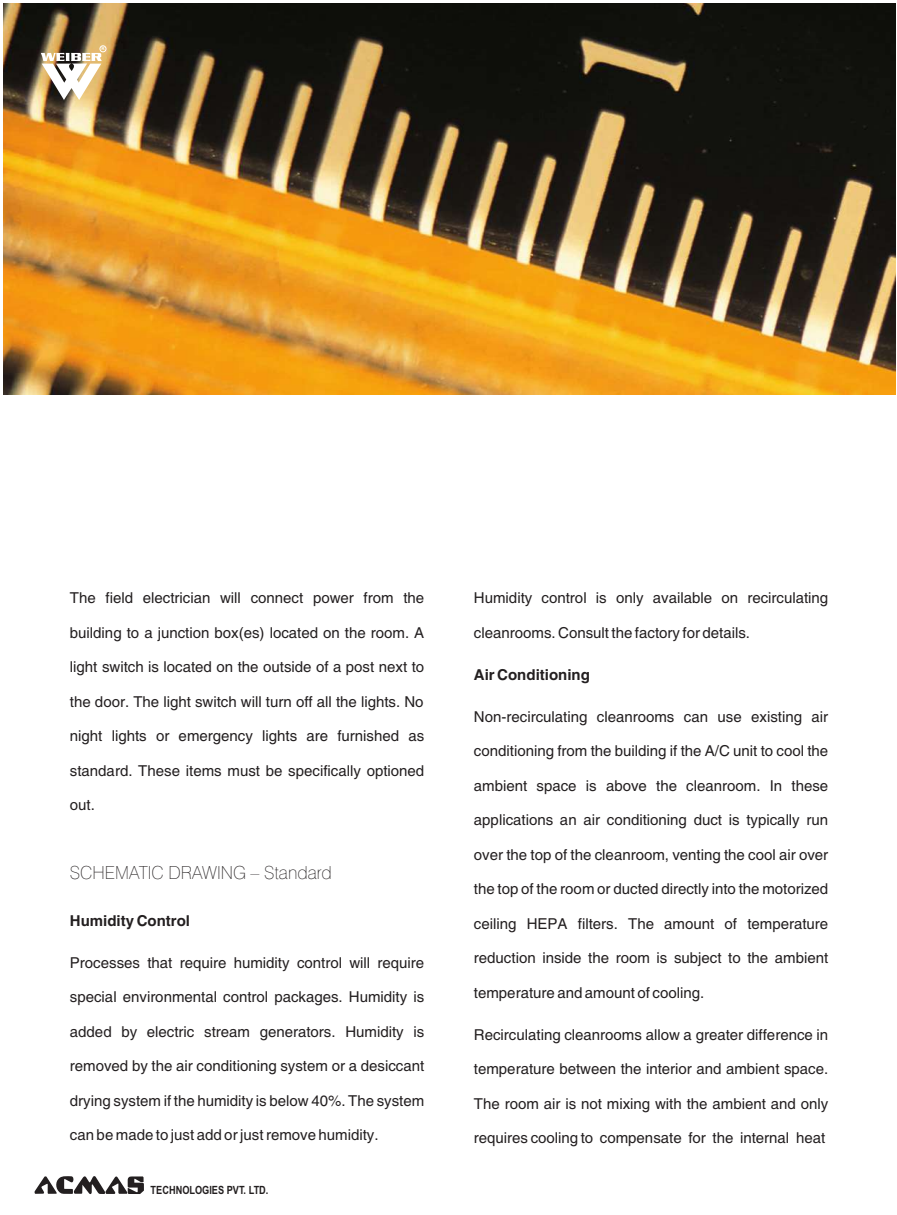
<style>
.page{position:relative;width:897px;height:1215px;background:#fff}
.page>*{position:absolute;margin:0;border:0;box-sizing:border-box;transform-origin:0 0}
.t1{font:100 18px "Swiss 721 BT";color:#231f20}
.t2{font:15px "Helvetica";color:#231f20}
.t3{font:700 15px "Helvetica";color:#231f20}
.t4{font:700 11.4px "Arial";color:#231f20;scale:.81 1}
.t5{font:700 4.5px "Arial";color:#fff}
</style>
<div class="page">
<img style="left:3px;top:3px;width:892px;height:392px">
<svg style="left:34px;top:1176px;width:110px;height:18px"></svg>
<svg style="left:41px;top:53px;width:61px;height:47px"></svg>
<div style="left:100px;top:45px;width:6px;height:7px;border:1px solid #fff;border-radius:50%"></div>
<p class="t5" style="left:101px;top:47px;width:5px">R</p>
<p class="t2" style="left:70px;top:592px;width:356px">The field electrician will connect power from the</p>
<p class="t2" style="left:70px;top:627px;width:356px">building to a junction box(es) located on the room. A</p>
<p class="t2" style="left:70px;top:661px;width:356px">light switch is located on the outside of a post next to</p>
<p class="t2" style="left:70px;top:696px;width:355px">the door. The light switch will turn off all the lights. No</p>
<p class="t2" style="left:70px;top:730px;width:356px">night lights or emergency lights are furnished as</p>
<p class="t2" style="left:70px;top:765px;width:356px">standard. These items must be specifically optioned</p>
<p class="t2" style="left:70px;top:799px;width:27px">out.</p>
<p class="t1" style="left:70px;top:865px;width:263px">SCHEMATIC DRAWING – Standard</p>
<p class="t3" style="left:70px;top:915px;width:121px">Humidity Control</p>
<p class="t2" style="left:70px;top:957px;width:356px">Processes that require humidity control will require</p>
<p class="t2" style="left:70px;top:991px;width:356px">special environmental control packages. Humidity is</p>
<p class="t2" style="left:70px;top:1026px;width:356px">added by electric stream generators. Humidity is</p>
<p class="t2" style="left:70px;top:1060px;width:356px">removed by the air conditioning system or a desiccant</p>
<p class="t2" style="left:70px;top:1095px;width:356px">drying system if the humidity is below 40%. The system</p>
<p class="t2" style="left:70px;top:1129px;width:310px">can be made to just add or just remove humidity.</p>
<p class="t4" style="left:151px;top:1186px;width:147px">TECHNOLOGIES PVT. LTD.</p>
<p class="t2" style="left:474px;top:592px;width:356px">Humidity control is only available on recirculating</p>
<p class="t2" style="left:474px;top:627px;width:277px">cleanrooms. Consult the factory for details.</p>
<p class="t3" style="left:474px;top:669px;width:117px">Air Conditioning</p>
<p class="t2" style="left:474px;top:711px;width:356px">Non-recirculating cleanrooms can use existing air</p>
<p class="t2" style="left:474px;top:745px;width:356px">conditioning from the building if the A/C unit to cool the</p>
<p class="t2" style="left:474px;top:780px;width:356px">ambient space is above the cleanroom. In these</p>
<p class="t2" style="left:474px;top:814px;width:356px">applications an air conditioning duct is typically run</p>
<p class="t2" style="left:474px;top:849px;width:356px">over the top of the cleanroom, venting the cool air over</p>
<p class="t2" style="left:474px;top:883px;width:356px">the top of the room or ducted directly into the motorized</p>
<p class="t2" style="left:474px;top:918px;width:356px">ceiling HEPA filters. The amount of temperature</p>
<p class="t2" style="left:474px;top:952px;width:356px">reduction inside the room is subject to the ambient</p>
<p class="t2" style="left:474px;top:987px;width:232px">temperature and amount of cooling.</p>
<p class="t2" style="left:474px;top:1029px;width:356px">Recirculating cleanrooms allow a greater difference in</p>
<p class="t2" style="left:474px;top:1063px;width:356px">temperature between the interior and ambient space.</p>
<p class="t2" style="left:474px;top:1098px;width:356px">The room air is not mixing with the ambient and only</p>
<p class="t2" style="left:474px;top:1132px;width:353px">requires cooling to compensate for the internal heat</p>
</div>
